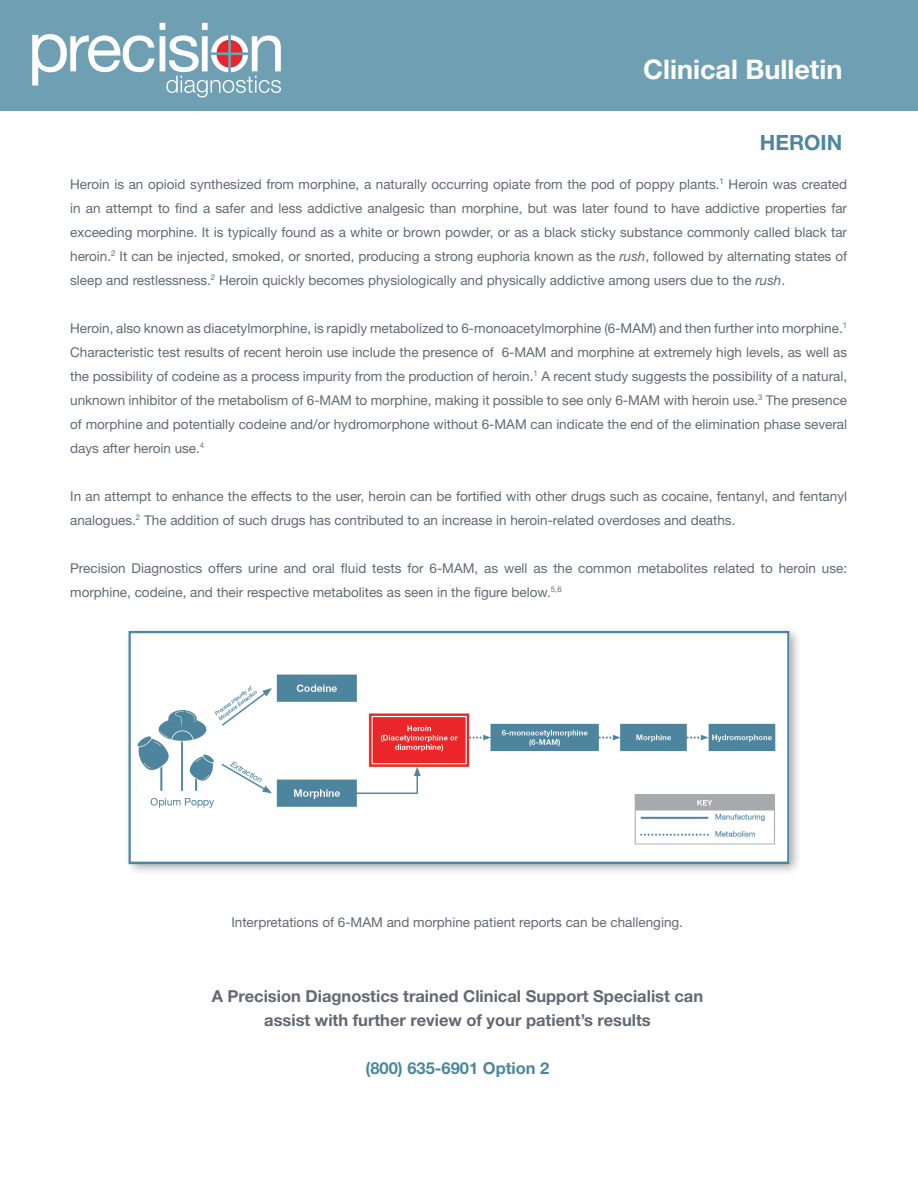
<style>
.page{position:relative;width:918px;height:1188px;background:#fff}
.page>*{position:absolute;margin:0;border:0;box-sizing:border-box;transform-origin:0 0}
.t1{font:700 27px "Helvetica Neue LT Std";color:#fff}
.t2{font:700 21px "Helvetica Neue LT Std";color:#4b87a0}
.t3{font:700 16.5px/24px "Helvetica Neue LT Std";color:#626973;text-align:center}
.t4{font:700 16.5px "Helvetica Neue LT Std";color:#4b87a0}
.t5{font:13.5px/24px "Helvetica Neue LT Std";color:#626973;text-align:justify}
.s1{font-style:italic}
</style>
<div class="page">
<div style="left:126px;top:626px;width:676px;height:250px;background:#231f20;opacity:.38"></div>
<img style="left:132px;top:634px;width:654px;height:227px">
<div style="left:129px;top:631px;width:660px;height:233px;border:2px solid #4b87a0"></div>
<div style="left:0;top:0;width:918px;height:110px;background:#6f9fb3"></div>
<svg style="left:32px;top:23px;width:249px;height:74px"></svg>
<p class="t1" style="left:643px;top:53px;width:201px">Clinical Bulletin</p>
<p class="t2" style="left:760px;top:130px;width:84px">HEROIN</p>
<p class="t5" style="left:70px;top:172px;width:779px">Heroin is an opioid synthesized from morphine, a naturally occurring opiate from the pod of poppy plants.<sup>1</sup> Heroin was created in an attempt to find a safer and less addictive analgesic than morphine, but was later found to have addictive properties far exceeding morphine. It is typically found as a white or brown powder, or as a black sticky substance commonly called black tar heroin.<sup>2</sup> It can be injected, smoked, or snorted, producing a strong euphoria known as the <span class="s1">rush</span>, followed by alternating states of sleep and restlessness.<sup>2</sup> Heroin quickly becomes physiologically and physically addictive among users due to the <span class="s1">rush</span>.</p>
<p class="t5" style="left:70px;top:316px;width:779px">Heroin, also known as diacetylmorphine, is rapidly metabolized to 6-monoacetylmorphine (6-MAM) and then further into morphine.<sup>1<br></sup>Characteristic test results of recent heroin use include the presence of 6-MAM and morphine at extremely high levels, as well as the possibility of codeine as a process impurity from the production of heroin.<sup>1</sup> A recent study suggests the possibility of a natural, unknown inhibitor of the metabolism of 6-MAM to morphine, making it possible to see only 6-MAM with heroin use.<sup>3</sup> The presence of morphine and potentially codeine and/or hydromorphone without 6-MAM can indicate the end of the elimination phase several days after heroin use.<sup>4</sup></p>
<p class="t5" style="left:70px;top:484px;width:778px">In an attempt to enhance the effects to the user, heroin can be fortified with other drugs such as cocaine, fentanyl, and fentanyl analogues.<sup>2</sup> The addition of such drugs has contributed to an increase in heroin-related overdoses and deaths.</p>
<p class="t5" style="left:70px;top:556px;width:778px">Precision Diagnostics offers urine and oral fluid tests for 6-MAM, as well as the common metabolites related to heroin use: morphine, codeine, and their respective metabolites as seen in the figure below.<sup>5,6</sup></p>
<p class="t5" style="left:231px;top:910px;width:453px">Interpretations of 6-MAM and morphine patient reports can be challenging.</p>
<p class="t3" style="left:212px;top:983px;width:493px">A Precision Diagnostics trained Clinical Support Specialist can assist with further review of your patient’s results</p>
<p class="t4" style="left:365px;top:1058px;width:186px">(800) 635-6901 Option 2</p>
</div>
